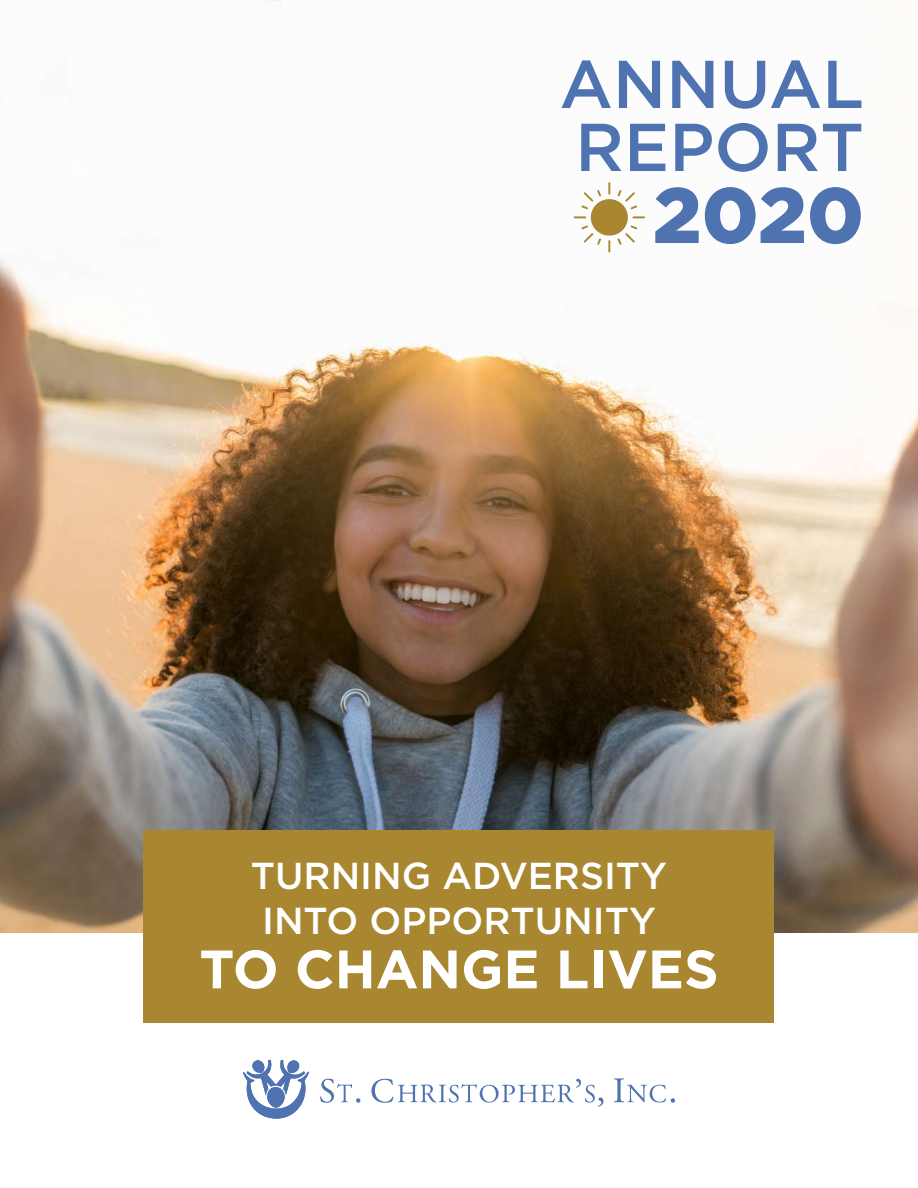
<style>
.page{position:relative;width:918px;height:1188px;background:#fff}
.page>*{position:absolute;margin:0;border:0;box-sizing:border-box;transform-origin:0 0}
.t1{font:900 78.3px "Gotham";color:#4f72b1}
.t2{font:500 67.5px/63px "Gotham";color:#4f72b1}
.t3{font:700 54px "Gotham";color:#fff}
.t4{font:500 37.5px/45px "Gotham";color:#fff;text-align:center}
</style>
<div class="page">
<img style="left:0;top:0;width:918px;height:933px">
<div style="left:144px;top:830px;width:630px;height:192px;background:#a88730"></div>
<svg style="left:320px;top:1079px;width:40px;height:24px"></svg>
<svg style="left:371px;top:1079px;width:232px;height:28px"></svg>
<svg style="left:614px;top:1078px;width:61px;height:25px"></svg>
<svg style="left:243px;top:1060px;width:66px;height:59px"></svg>
<svg style="left:574px;top:182px;width:71px;height:71px"></svg>
<h2 class="t2" style="left:560px;top:52px;width:306px">ANNUAL<br>REPORT</h2>
<h1 class="t1" style="left:653px;top:161px;width:213px">2020</h1>
<p class="t4" style="left:251px;top:853px;width:418px">TURNING ADVERSITY<br>INTO OPPORTUNITY</p>
<h3 class="t3" style="left:199px;top:933px;width:521px">TO CHANGE LIVES</h3>
</div>
